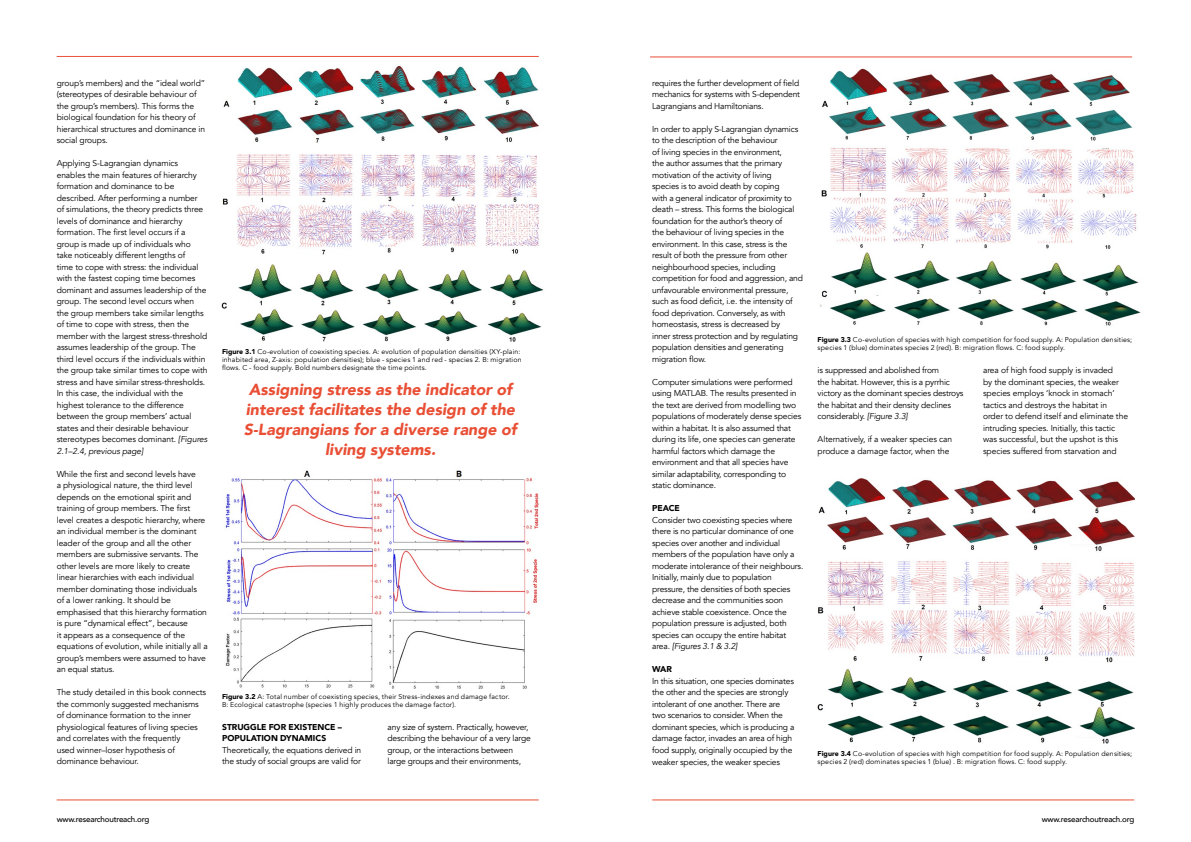
<style>
.page{position:relative;width:1191px;height:842px;background:#fff}
.page>*{position:absolute;margin:0;border:0;box-sizing:border-box;transform-origin:0 0}
.t1{font:italic 900 16px/20px "Avenir";color:#e94f35;text-align:center}
.t2{font:8.5px/11.5px "Avenir";letter-spacing:-.015em;color:#000}
.t3{font:900 8.5px/11.5px "Avenir";letter-spacing:-.005em;color:#000}
.t4{font:500 8px "Avenir";letter-spacing:-.025em;color:#000}
.t5{font:7px/8px "Avenir";letter-spacing:.02em;color:#000}
.s1{font-style:italic}
.s2{font-weight:900}
</style>
<div class="page">
<hr style="left:652px;top:800px;width:482px;height:1px;background:#e94f35">
<hr style="left:57px;top:800px;width:482px;height:1px;background:#e94f35">
<img style="left:225px;top:470px;width:314px;height:219px">
<hr style="left:57px;top:56px;width:482px;height:1px;background:#e94f35">
<hr style="left:650px;top:57px;width:482px;height:1px;background:#e94f35">
<img style="left:221px;top:65px;width:323px;height:277px">
<img style="left:820px;top:68px;width:321px;height:258px">
<img style="left:817px;top:478px;width:317px;height:266px">
<p class="t2" style="left:57px;top:77px;width:150px">group’s members) and the “ideal world” (stereotypes of desirable behaviour of the group’s members). This forms the biological foundation for his theory of hierarchical structures and dominance in social groups.</p>
<p class="t2" style="left:57px;top:158px;width:152px">Applying S-Lagrangian dynamics enables the main features of hierarchy formation and dominance to be described. After performing a number<br>of simulations, the theory predicts three levels of dominance and hierarchy formation. The first level occurs if a group is made up of individuals who take noticeably different lengths of<br>time to cope with stress: the individual with the fastest coping time becomes dominant and assumes leadership of the group. The second level occurs when the group members take similar lengths of time to cope with stress, then the member with the largest stress-threshold assumes leadership of the group. The third level occurs if the individuals within the group take similar times to cope with stress and have similar stress-thresholds.<br>In this case, the individual with the highest tolerance to the difference between the group members’ actual states and their desirable behaviour stereotypes becomes dominant. <span class="s1">[Figures 2.1–2.4, previous page]</span></p>
<p class="t2" style="left:57px;top:468px;width:153px">While the first and second levels have<br>a physiological nature, the third level depends on the emotional spirit and training of group members. The first level creates a despotic hierarchy, where an individual member is the dominant leader of the group and all the other members are submissive servants. The other levels are more likely to create linear hierarchies with each individual member dominating those individuals<br>of a lower ranking. It should be emphasised that this hierarchy formation is pure “dynamical effect”, because<br>it appears as a consequence of the equations of evolution, while initially all a group’s members were assumed to have an equal status.</p>
<p class="t2" style="left:57px;top:687px;width:151px">The study detailed in this book connects the commonly suggested mechanisms of dominance formation to the inner physiological features of living species and correlates with the frequently<br>used winner–loser hypothesis of dominance behaviour.</p>
<p class="t5" style="left:222px;top:348px;width:301px"><span class="s2">Figure 3.1</span> Co-evolution of coexisting species. A: evolution of population densities (XY-plain: inhabited area, Z-axis: population densities); blue - species 1 and red - species 2. B: migration flows. C - food supply. Bold numbers designate the time points.</p>
<h1 class="t1" style="left:244px;top:380px;width:274px">Assigning stress as the indicator of interest facilitates the design of the<br>S-Lagrangians for a diverse range of living systems.</h1>
<p class="t5" style="left:222px;top:693px;width:289px"><span class="s2">Figure 3.2</span> A: Total number of coexisting species, their Stress-indexes and damage factor.<br>B: Ecological catastrophe (species 1 highly produces the damage factor).</p>
<p class="t3" style="left:222px;top:721px;width:121px">STRUGGLE FOR EXISTENCE –<br>POPULATION DYNAMICS</p>
<p class="t2" style="left:222px;top:744px;width:141px">Theoretically, the equations derived in the study of social groups are valid for</p>
<p class="t2" style="left:387px;top:721px;width:145px">any size of system. Practically, however, describing the behaviour of a very large group, or the interactions between large groups and their environments,</p>
<p class="t2" style="left:652px;top:77px;width:149px;text-align:justify">requires the further development of field mechanics for systems with S-dependent Lagrangians and Hamiltonians.</p>
<p class="t2" style="left:652px;top:123px;width:152px">In order to apply S-Lagrangian dynamics to the description of the behaviour<br>of living species in the environment,<br>the author assumes that the primary motivation of the activity of living<br>species is to avoid death by coping<br>with a general indicator of proximity to death – stress. This forms the biological foundation for the author’s theory of<br>the behaviour of living species in the environment. In this case, stress is the result of both the pressure from other neighbourhood species, including competition for food and aggression, and unfavourable environmental pressure, such as food deficit, i.e. the intensity of food deprivation. Conversely, as with homeostasis, stress is decreased by<br>inner stress protection and by regulating population densities and generating migration flow.</p>
<p class="t2" style="left:652px;top:376px;width:151px">Computer simulations were performed using MATLAB. The results presented in the text are derived from modelling two populations of moderately dense species within a habitat. It is also assumed that during its life, one species can generate harmful factors which damage the environment and that all species have similar adaptability, corresponding to static dominance.</p>
<p class="t3" style="left:652px;top:502px;width:29px">PEACE</p>
<p class="t2" style="left:652px;top:514px;width:153px">Consider two coexisting species where there is no particular dominance of one species over another and individual members of the population have only a moderate intolerance of their neighbours.<br>Initially, mainly due to population pressure, the densities of both species decrease and the communities soon achieve stable coexistence. Once the population pressure is adjusted, both species can occupy the entire habitat area. <span class="s1">[Figures 3.1 &amp; 3.2]</span></p>
<p class="t3" style="left:652px;top:663px;width:21px">WAR</p>
<p class="t2" style="left:652px;top:675px;width:144px">In this situation, one species dominates the other and the species are strongly intolerant of one another. There are two scenarios to consider. When the dominant species, which is producing a damage factor, invades an area of high food supply, originally occupied by the weaker species, the weaker species</p>
<p class="t5" style="left:817px;top:336px;width:316px"><span class="s2">Figure 3.3</span> Co-evolution of species with high competition for food supply. A: Population densities; species 1 (blue) dominates species 2 (red). B: migration flows. C: food supply.</p>
<p class="t2" style="left:817px;top:365px;width:147px">is suppressed and abolished from<br>the habitat. However, this is a pyrrhic victory as the dominant species destroys the habitat and their density declines considerably. <span class="s1">[Figure 3.3]</span></p>
<p class="t2" style="left:817px;top:434px;width:136px">Alternatively, if a weaker species can produce a damage factor, when the</p>
<p class="t2" style="left:983px;top:365px;width:147px">area of high food supply is invaded<br>by the dominant species, the weaker species employs ‘knock in stomach’ tactics and destroys the habitat in order to defend itself and eliminate the intruding species. Initially, this tactic was successful, but the upshot is this species suffered from starvation and</p>
<p class="t5" style="left:817px;top:750px;width:316px"><span class="s2">Figure 3.4</span> Co-evolution of species with high competition for food supply. A: Population densities; species 2 (red) dominates species 1 (blue) . B: migration flows. C: food supply.</p>
<p class="t4" style="left:57px;top:812px;width:94px">www.researchoutreach.org</p>
<p class="t4" style="left:1041px;top:812px;width:94px">www.researchoutreach.org</p>
</div>
